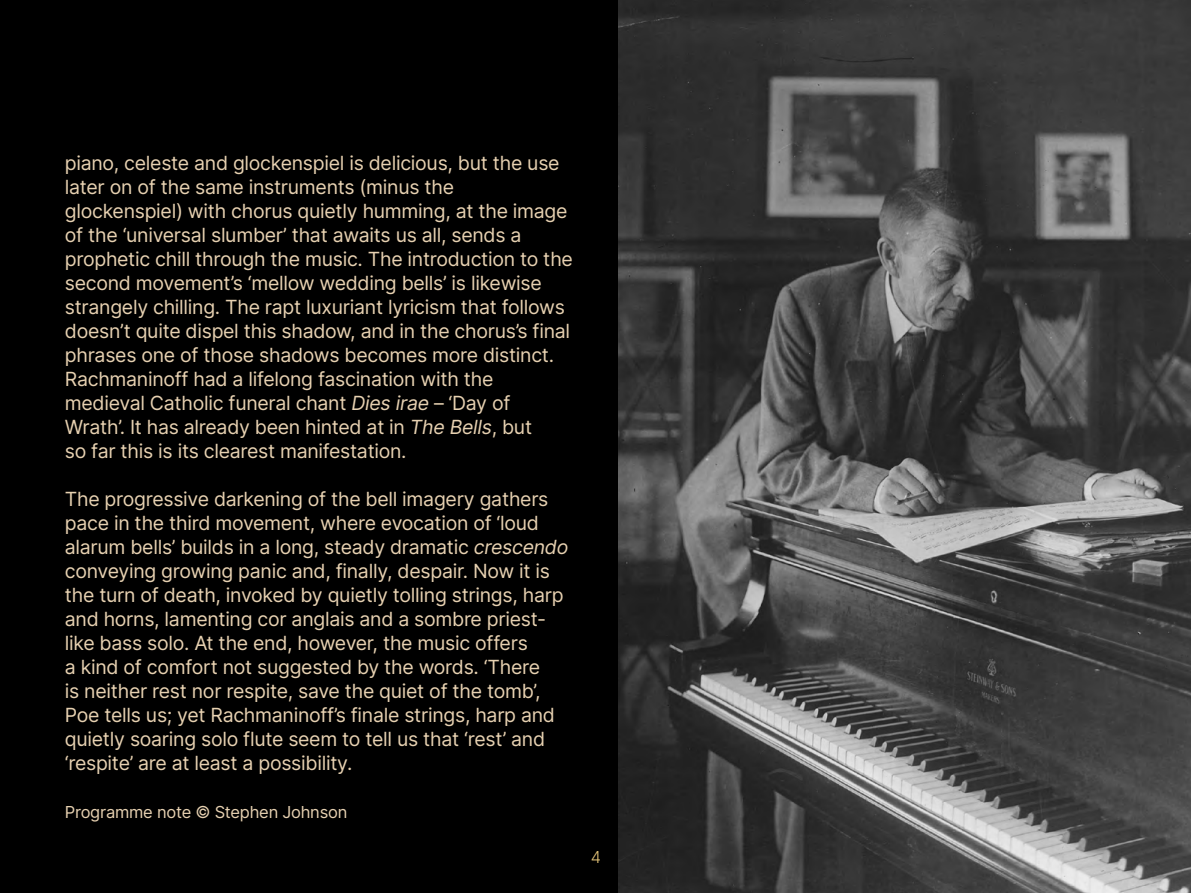
<style>
.page{position:relative;width:1191px;height:893px;background:#000}
.page>*{position:absolute;margin:0;border:0;box-sizing:border-box;transform-origin:0 0}
.t1{font:19.5px/24px "Inter";letter-spacing:-.015em;color:#e7d1b1}
.t2{font:16.5px "Inter";letter-spacing:-.015em;color:#e7d1b1}
.t3{font:300 16.5px "Inter";color:#e3c378}
</style>
<div class="page">
<img style="left:619px;top:0;width:572px;height:893px">
<p class="t1" style="left:65px;top:150px;width:509px">piano, celeste and glockenspiel is delicious, but the use later on of the same instruments (minus the glockenspiel) with chorus quietly humming, at the image of the ‘universal slumber’ that awaits us all, sends a prophetic chill through the music. The introduction to the second movement’s ‘mellow wedding bells’ is likewise strangely chilling. The rapt luxuriant lyricism that follows doesn’t quite dispel this shadow, and in the chorus’s final phrases one of those shadows becomes more distinct.<br>Rachmaninoff had a lifelong fascination with the medieval Catholic funeral chant Dies irae – ‘Day of Wrath’. It has already been hinted at in The Bells, but<br>so far this is its clearest manifestation.</p>
<p class="t1" style="left:65px;top:486px;width:505px">The progressive darkening of the bell imagery gathers pace in the third movement, where evocation of ‘loud alarum bells’ builds in a long, steady dramatic crescendo conveying growing panic and, finally, despair. Now it is the turn of death, invoked by quietly tolling strings, harp and horns, lamenting cor anglais and a sombre priest&shy;like bass solo. At the end, however, the music offers<br>a kind of comfort not suggested by the words. ‘There<br>is neither rest nor respite, save the quiet of the tomb’, Poe tells us; yet Rachmaninoff’s finale strings, harp and quietly soaring solo flute seem to tell us that ‘rest’ and ‘respite’ are at least a possibility.</p>
<p class="t2" style="left:65px;top:800px;width:284px">Programme note © Stephen Johnson</p>
<p class="t3" style="left:591px;top:845px;width:12px">4</p>
</div>
